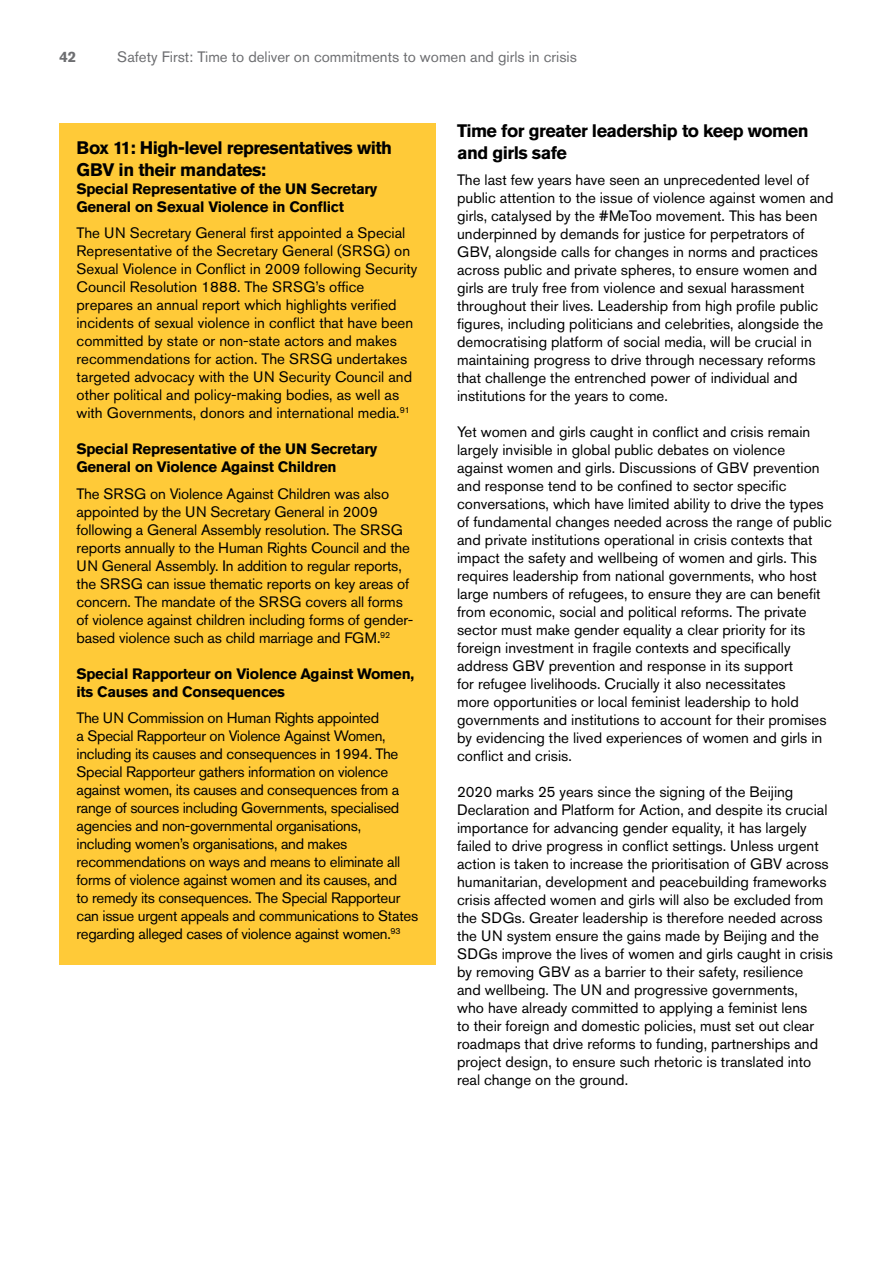
<style>
.page{position:relative;width:893px;height:1263px;background:#fff}
.page>*{position:absolute;margin:0;border:0;box-sizing:border-box;transform-origin:0 0}
.t1{font:700 18px/21.6px "Akzidenz Grotesk Std";letter-spacing:-.03em;color:#000}
.t2{font:15px/18px "Akzidenz Grotesk Std";color:#000}
.t3{font:15px/18px "Akzidenz Grotesk Std";letter-spacing:-.02em;color:#000}
.t4{font:700 15px/18px "Akzidenz Grotesk Std";letter-spacing:-.02em;color:#000}
.t5{font:15px "Akzidenz Grotesk Std";color:#6d6e71}
.t6{font:700 15px "Akzidenz Grotesk Std";color:#6d6e71}
</style>
<div class="page">
<div style="left:60px;top:124px;width:376px;height:841px;background:#ffca38"></div>
<p class="t6" style="left:60px;top:48px;width:18px">42</p>
<p class="t5" style="left:117px;top:48px;width:461px">Safety First: Time to deliver on commitments to women and girls in crisis</p>
<p class="t1" style="left:77px;top:137px;width:317px">Box 11: High-level representatives with<br>GBV in their mandates:</p>
<p class="t4" style="left:77px;top:179px;width:302px">Special Representative of the UN Secretary<br>General on Sexual Violence in Conflict</p>
<p class="t2" style="left:77px;top:224px;width:342px">The UN Secretary General first appointed a Special Representative of the Secretary General (SRSG) on Sexual Violence in Conflict in 2009 following Security Council Resolution 1888. The SRSG’s office prepares an annual report which highlights verified incidents of sexual violence in conflict that have been committed by state or non-state actors and makes recommendations for action. The SRSG undertakes targeted advocacy with the UN Security Council and other political and policy-making bodies, as well as with Governments, donors and international media.<sup>91</sup></p>
<p class="t4" style="left:77px;top:440px;width:302px">Special Representative of the UN Secretary<br>General on Violence Against Children</p>
<p class="t2" style="left:77px;top:484px;width:338px">The SRSG on Violence Against Children was also appointed by the UN Secretary General in 2009 following a General Assembly resolution. The SRSG reports annually to the Human Rights Council and the UN General Assembly. In addition to regular reports, the SRSG can issue thematic reports on key areas of concern. The mandate of the SRSG covers all forms of violence against children including forms of gender&shy;based violence such as child marriage and FGM.<sup>92</sup></p>
<p class="t4" style="left:77px;top:664px;width:339px">Special Rapporteur on Violence Against Women, its Causes and Consequences</p>
<p class="t3" style="left:77px;top:709px;width:343px">The UN Commission on Human Rights appointed<br>a Special Rapporteur on Violence Against Women, including its causes and consequences in 1994. The Special Rapporteur gathers information on violence against women, its causes and consequences from a range of sources including Governments, specialised agencies and non-governmental organisations, including women’s organisations, and makes recommendations on ways and means to eliminate all forms of violence against women and its causes, and<br>to remedy its consequences. The Special Rapporteur can issue urgent appeals and communications to States regarding alleged cases of violence against women.<sup>93</sup></p>
<p class="t1" style="left:457px;top:120px;width:353px">Time for greater leadership to keep women and girls safe</p>
<p class="t2" style="left:457px;top:171px;width:378px">The last few years have seen an unprecedented level of public attention to the issue of violence against women and girls, catalysed by the #MeToo movement. This has been underpinned by demands for justice for perpetrators of GBV, alongside calls for changes in norms and practices across public and private spheres, to ensure women and girls are truly free from violence and sexual harassment throughout their lives. Leadership from high profile public figures, including politicians and celebrities, alongside the democratising platform of social media, will be crucial in maintaining progress to drive through necessary reforms that challenge the entrenched power of individual and institutions for the years to come.</p>
<p class="t2" style="left:457px;top:423px;width:376px">Yet women and girls caught in conflict and crisis remain largely invisible in global public debates on violence against women and girls. Discussions of GBV prevention and response tend to be confined to sector specific conversations, which have limited ability to drive the types of fundamental changes needed across the range of public and private institutions operational in crisis contexts that impact the safety and wellbeing of women and girls. This requires leadership from national governments, who host large numbers of refugees, to ensure they are can benefit from economic, social and political reforms. The private sector must make gender equality a clear priority for its foreign investment in fragile contexts and specifically address GBV prevention and response in its support<br>for refugee livelihoods. Crucially it also necessitates<br>more opportunities or local feminist leadership to hold governments and institutions to account for their promises by evidencing the lived experiences of women and girls in conflict and crisis.</p>
<p class="t2" style="left:457px;top:783px;width:377px">2020 marks 25 years since the signing of the Beijing Declaration and Platform for Action, and despite its crucial importance for advancing gender equality, it has largely failed to drive progress in conflict settings. Unless urgent action is taken to increase the prioritisation of GBV across humanitarian, development and peacebuilding frameworks crisis affected women and girls will also be excluded from the SDGs. Greater leadership is therefore needed across the UN system ensure the gains made by Beijing and the SDGs improve the lives of women and girls caught in crisis by removing GBV as a barrier to their safety, resilience<br>and wellbeing. The UN and progressive governments,<br>who have already committed to applying a feminist lens<br>to their foreign and domestic policies, must set out clear roadmaps that drive reforms to funding, partnerships and project design, to ensure such rhetoric is translated into real change on the ground.</p>
</div>
